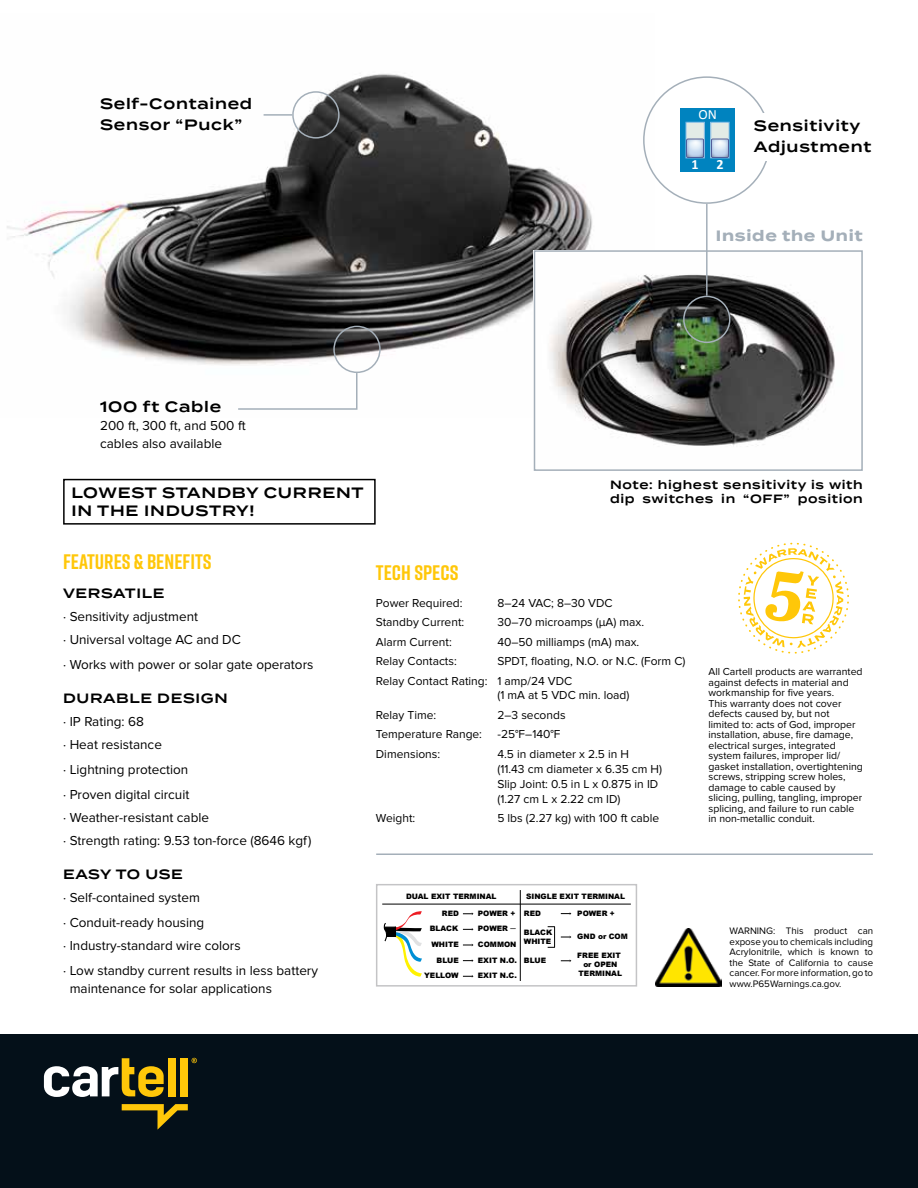
<style>
.page{position:relative;width:918px;height:1188px;background:#fff}
.page>*{position:absolute;margin:0;border:0;box-sizing:border-box;transform-origin:0 0}
.t1{font:700 21px "Rift";color:#ffc709}
.t2{font:600 15px/21px "Termina";letter-spacing:.05em;color:#000}
.t3{font:700 15px "Termina";letter-spacing:.05em;color:#a4afb9}
.t4{font:700 14.1px "Calibri";color:#fff}
.t5{font:14.1px "Calibri";color:#fff}
.t6{font:13.5px/23.2px "Proxima Nova";color:#000}
.t7{font:600 13.5px "Termina";letter-spacing:.05em;color:#000}
.t8{font:12px/14.9px "Proxima Nova";color:#000}
.t9{font:600 12px "Termina";letter-spacing:.05em;color:#000}
.t10{font:10.5px/10.5px "Proxima Nova";color:#000}
.t11{font:9.75px/10.5px "Proxima Nova";color:#000;text-align:justify}
.t12{font:900 7.5px/9px "Arial";color:#000;text-align:right}
</style>
<div class="page">
<img style="left:7px;top:74px;width:648px;height:344px">
<div style="left:0;top:1034px;width:918px;height:154px;background:#041019"></div>
<svg style="left:192px;top:1058px;width:5px;height:5px"></svg>
<div style="left:168px;top:1058px;width:7px;height:38px;background:#ffc709"></div>
<div style="left:180px;top:1058px;width:8px;height:38px;background:#ffc709"></div>
<svg style="left:44px;top:1058px;width:120px;height:39px"></svg>
<svg style="left:122px;top:1104px;width:66px;height:26px"></svg>
<svg style="left:738px;top:543px;width:111px;height:111px"></svg>
<hr style="left:376px;top:854px;width:497px;height:1px;background:#a4afb9">
<img style="left:537px;top:253px;width:298px;height:194px">
<svg style="left:237px;top:372px;width:121px;height:39px"></svg>
<div style="left:333px;top:326px;width:48px;height:47px;border:2px solid #a4afb9;border-radius:50%"></div>
<div style="left:683px;top:296px;width:47px;height:47px;border:2px solid #a4afb9;border-radius:50%"></div>
<div style="left:292px;top:91px;width:48px;height:48px;border:2px solid #a4afb9;border-radius:50%"></div>
<hr style="left:264px;top:114px;width:28px;height:2px;background:#a4afb9">
<div style="left:534px;top:250px;width:329px;height:221px;border:2px solid #a4afb9"></div>
<div style="left:680px;top:108px;width:55px;height:64px;background:#0083bf"></div>
<div style="left:686px;top:122px;width:18px;height:36px;background:#e3ebe6"></div>
<div style="left:686px;top:122px;width:19px;height:36px;border:1px solid #78b7e4"></div>
<div style="left:711px;top:122px;width:18px;height:36px;background:#e3ebe6"></div>
<div style="left:711px;top:122px;width:18px;height:36px;border:1px solid #78b7e4"></div>
<svg style="left:711px;top:139px;width:18px;height:19px"></svg>
<svg style="left:686px;top:139px;width:18px;height:19px"></svg>
<hr style="left:706px;top:204px;width:2px;height:92px;background:#a4afb9">
<svg style="left:463px;top:959px;width:11px;height:3px"></svg>
<svg style="left:463px;top:912px;width:11px;height:3px"></svg>
<svg style="left:463px;top:928px;width:11px;height:3px"></svg>
<svg style="left:463px;top:944px;width:11px;height:2px"></svg>
<svg style="left:463px;top:975px;width:11px;height:3px"></svg>
<svg style="left:383px;top:911px;width:39px;height:66px"></svg>
<hr style="left:520px;top:890px;width:1px;height:90px;background:#000">
<svg style="left:561px;top:912px;width:10px;height:3px"></svg>
<svg style="left:561px;top:959px;width:10px;height:3px"></svg>
<svg style="left:561px;top:936px;width:10px;height:2px"></svg>
<svg style="left:548px;top:926px;width:7px;height:22px"></svg>
<hr style="left:382px;top:904px;width:249px;height:1px;background:#000">
<div style="left:376px;top:884px;width:261px;height:103px;border:2px solid #c4c4c6"></div>
<img style="left:656px;top:928px;width:66px;height:59px">
<div style="left:63px;top:479px;width:313px;height:46px;border:2px solid #000"></div>
<h2 class="t2" style="left:100px;top:93px;width:154px">Self-Contained<br>Sensor “Puck”</h2>
<h3 class="t5" style="left:698px;top:105px;width:20px">ON</h3>
<h3 class="t4" style="left:692px;top:154px;width:9px">1</h3>
<h3 class="t4" style="left:716px;top:154px;width:9px">2</h3>
<h2 class="t2" style="left:754px;top:116px;width:119px">Sensitivity<br>Adjustment</h2>
<h2 class="t3" style="left:716px;top:224px;width:149px">Inside the Unit</h2>
<h2 class="t2" style="left:100px;top:396px;width:123px">100 ft Cable</h2>
<p class="t6" style="left:100px;top:417px;width:147px;line-height:18px">200 ft, 300 ft, and 500 ft cables also available</p>
<h2 class="t2" style="left:71px;top:483px;width:294px">LOWEST STANDBY CURRENT</h2>
<h2 class="t2" style="left:71px;top:501px;width:185px">IN THE INDUSTRY!</h2>
<p class="t9" style="left:610px;top:475px;width:254px">Note: highest sensitivity is with</p>
<p class="t9" style="left:610px;top:490px;width:254px">dip switches in “OFF” position</p>
<h1 class="t1" style="left:63px;top:547px;width:150px">FEATURES &amp; BENEFITS</h1>
<p class="t7" style="left:63px;top:583px;width:103px">VERSATILE</p>
<p class="t6" style="left:63px;top:605px;width:179px">· Sensitivity adjustment<br>· Universal voltage AC and DC</p>
<p class="t6" style="left:63px;top:653px;width:252px">· Works with power or solar gate operators</p>
<p class="t7" style="left:63px;top:688px;width:166px">DURABLE DESIGN</p>
<p class="t6" style="left:63px;top:710px;width:100px">· IP Rating: 68<br>· Heat resistance</p>
<p class="t6" style="left:63px;top:757px;width:128px;line-height:24.8px">· Lightning protection · Proven digital circuit</p>
<p class="t6" style="left:63px;top:806px;width:250px">· Weather-resistant cable<br>· Strength rating: 9.53 ton-force (8646 kgf)</p>
<p class="t7" style="left:63px;top:864px;width:121px">EASY TO USE</p>
<p class="t6" style="left:63px;top:886px;width:143px;line-height:24.8px">· Self-contained system · Conduit-ready housing</p>
<p class="t6" style="left:63px;top:934px;width:256px;line-height:24.8px">· Industry-standard wire colors<br>· Low standby current results in less battery</p>
<p class="t6" style="left:70px;top:977px;width:204px">maintenance for solar applications</p>
<h1 class="t1" style="left:376px;top:558px;width:84px">TECH SPECS</h1>
<p class="t8" style="left:376px;top:595px;width:88px">Power Required:</p>
<p class="t8" style="left:497px;top:595px;width:117px">8–24 VAC; 8–30 VDC</p>
<p class="t8" style="left:376px;top:615px;width:90px">Standby Current:</p>
<p class="t8" style="left:497px;top:615px;width:148px">30–70 microamps (μA) max.</p>
<p class="t8" style="left:376px;top:634px;width:77px">Alarm Current:</p>
<p class="t8" style="left:497px;top:634px;width:143px">40–50 milliamps (mA) max.</p>
<p class="t8" style="left:376px;top:654px;width:82px">Relay Contacts:</p>
<p class="t8" style="left:376px;top:652px;width:311px;line-height:19.5px;text-indent:122px">SPDT, floating, N.O. or N.C. (Form C)<br>Relay Contact Rating: 1 amp/24 VDC</p>
<p class="t8" style="left:497px;top:688px;width:134px">(1 mA at 5 VDC min. load)</p>
<p class="t8" style="left:376px;top:708px;width:62px">Relay Time:</p>
<p class="t8" style="left:497px;top:708px;width:70px">2–3 seconds</p>
<p class="t8" style="left:376px;top:727px;width:108px">Temperature Range:</p>
<p class="t8" style="left:497px;top:727px;width:65px">-25°F–140°F</p>
<p class="t8" style="left:376px;top:747px;width:66px">Dimensions:</p>
<p class="t8" style="left:497px;top:747px;width:166px">4.5 in diameter x 2.5 in H<br>(11.43 cm diameter x 6.35 cm H)<br>Slip Joint: 0.5 in L x 0.875 in ID (1.27 cm L x 2.22 cm ID)</p>
<p class="t8" style="left:376px;top:811px;width:41px">Weight:</p>
<p class="t8" style="left:497px;top:811px;width:163px">5 lbs (2.27 kg) with 100 ft cable</p>
<p class="t10" style="left:708px;top:667px;width:156px">All Cartell products are warranted against defects in material and workmanship for five years.<br>This warranty does not cover defects caused by, but not<br>limited to: acts of God, improper installation, abuse, fire damage, electrical surges, integrated system failures, improper lid/ gasket installation, overtightening screws, stripping screw holes, damage to cable caused by slicing, pulling, tangling, improper splicing, and failure to run cable in non-metallic conduit.</p>
<p class="t12" style="left:406px;top:892px;width:92px">DUAL EXIT TERMINAL</p>
<p class="t12" style="left:526px;top:892px;width:101px">SINGLE EXIT TERMINAL</p>
<p class="t12" style="left:524px;top:908px;width:19px">RED</p>
<p class="t12" style="left:577px;top:908px;width:39px">POWER +</p>
<p class="t12" style="left:524px;top:928px;width:30px;text-align:left">BLACK<br>WHITE</p>
<p class="t12" style="left:524px;top:955px;width:24px">BLUE</p>
<p class="t12" style="left:577px;top:950px;width:46px;text-align:center">FREE EXIT or OPEN<br>TERMINAL</p>
<p class="t12" style="left:430px;top:905px;width:31px;line-height:15.6px">RED<br>BLACK</p>
<p class="t12" style="left:478px;top:908px;width:39px">POWER +</p>
<p class="t12" style="left:432px;top:940px;width:29px">WHITE</p>
<p class="t12" style="left:478px;top:940px;width:40px">COMMON</p>
<p class="t12" style="left:424px;top:971px;width:36px">YELLOW</p>
<p class="t12" style="left:478px;top:971px;width:41px">EXIT N.C.</p>
<p class="t12" style="left:478px;top:924px;width:39px">POWER ─</p>
<p class="t12" style="left:577px;top:932px;width:52px">GND or COM</p>
<p class="t11" style="left:730px;top:926px;width:145px">WARNING: This product can expose you to chemicals including Acrylonitrile, which is known to the State of California to cause cancer. For more information, go to www.P65Warnings.ca.gov.</p>
<p class="t12" style="left:437px;top:955px;width:24px">BLUE</p>
<p class="t12" style="left:478px;top:955px;width:41px">EXIT N.O.</p>
</div>
